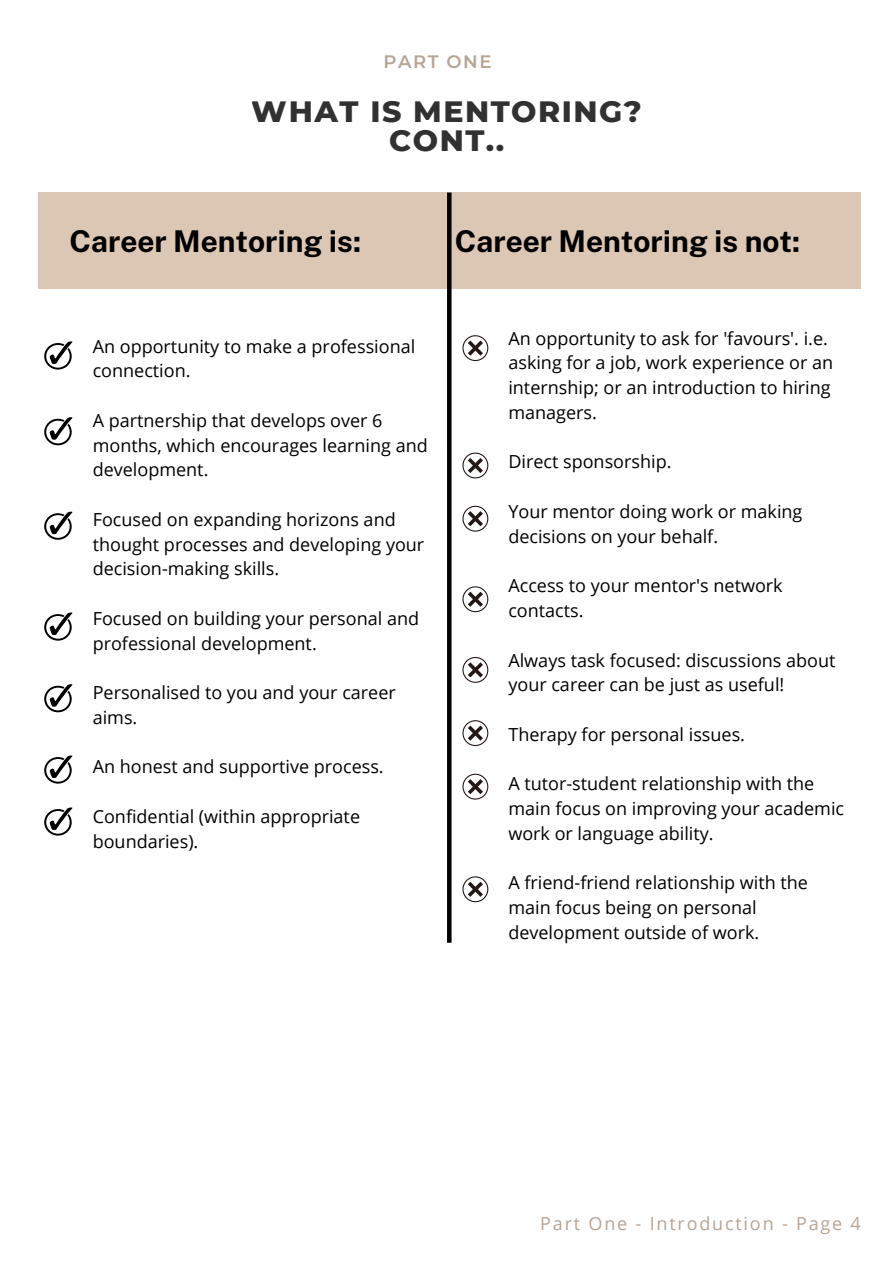
<style>
.page{position:relative;width:894px;height:1264px;background:#fff}
.page>*{position:absolute;margin:0;border:0;box-sizing:border-box;transform-origin:0 0}
.t1{font:700 30px "Public Sans";color:#000}
.t2{font:800 30px/29.2px "Montserrat";letter-spacing:.05em;color:#010101;text-align:center}
.t3{font:18px/24.8px "Open Sans";color:#010101}
.t4{font:18px "Open Sans";letter-spacing:.1em;color:#b6a593}
.t5{font:600 18px "Montserrat";letter-spacing:.085em;color:#b6a593}
</style>
<div class="page">
<div style="left:38px;top:192px;width:822px;height:97px;background:#dcc6b4"></div>
<svg style="left:44px;top:341px;width:28px;height:28px"></svg>
<svg style="left:44px;top:417px;width:28px;height:28px"></svg>
<svg style="left:44px;top:511px;width:28px;height:29px"></svg>
<svg style="left:44px;top:612px;width:28px;height:28px"></svg>
<svg style="left:44px;top:684px;width:28px;height:28px"></svg>
<svg style="left:44px;top:755px;width:28px;height:28px"></svg>
<svg style="left:44px;top:807px;width:28px;height:28px"></svg>
<svg style="left:462px;top:452px;width:26px;height:26px"></svg>
<svg style="left:462px;top:506px;width:26px;height:25px"></svg>
<svg style="left:462px;top:335px;width:26px;height:26px"></svg>
<svg style="left:462px;top:657px;width:26px;height:26px"></svg>
<svg style="left:462px;top:720px;width:26px;height:26px"></svg>
<svg style="left:462px;top:773px;width:26px;height:26px"></svg>
<svg style="left:462px;top:876px;width:26px;height:26px"></svg>
<svg style="left:462px;top:586px;width:26px;height:26px"></svg>
<hr style="left:447px;top:192px;width:4px;height:750px;background:#000">
<p class="t5" style="left:383px;top:50px;width:109px">PART ONE</p>
<h1 class="t2" style="left:252px;top:96px;width:391px">WHAT IS MENTORING?<br>CONT..</h1>
<h1 class="t1" style="left:69px;top:223px;width:293px">Career Mentoring is:</h1>
<h1 class="t1" style="left:454px;top:223px;width:347px">Career Mentoring is not:</h1>
<p class="t3" style="left:93px;top:333px;width:324px">An opportunity to make a professional connection.</p>
<p class="t3" style="left:93px;top:407px;width:336px">A partnership that develops over 6 months, which encourages learning and development.</p>
<p class="t3" style="left:93px;top:506px;width:333px">Focused on expanding horizons and thought processes and developing your decision-making skills.</p>
<p class="t3" style="left:93px;top:605px;width:328px">Focused on building your personal and professional development.</p>
<p class="t3" style="left:93px;top:680px;width:304px">Personalised to you and your career aims.</p>
<p class="t3" style="left:93px;top:754px;width:292px">An honest and supportive process.</p>
<p class="t3" style="left:93px;top:803px;width:269px">Confidential (within appropriate boundaries).</p>
<p class="t3" style="left:508px;top:325px;width:326px">An opportunity to ask for 'favours'. i.e. asking for a job, work experience or an internship; or an introduction to hiring managers.</p>
<p class="t3" style="left:508px;top:449px;width:164px">Direct sponsorship.</p>
<p class="t3" style="left:508px;top:498px;width:295px">Your mentor doing work or making decisions on your behalf.</p>
<p class="t3" style="left:508px;top:573px;width:276px">Access to your mentor's network contacts.</p>
<p class="t3" style="left:508px;top:647px;width:328px">Always task focused: discussions about your career can be just as useful!</p>
<p class="t3" style="left:508px;top:721px;width:238px">Therapy for personal issues.</p>
<p class="t3" style="left:508px;top:771px;width:337px">A tutor-student relationship with the main focus on improving your academic work or language ability.</p>
<p class="t3" style="left:508px;top:870px;width:301px">A friend-friend relationship with the main focus being on personal development outside of work.</p>
<p class="t4" style="left:540px;top:1210px;width:322px">Part One - Introduction - Page 4</p>
</div>
